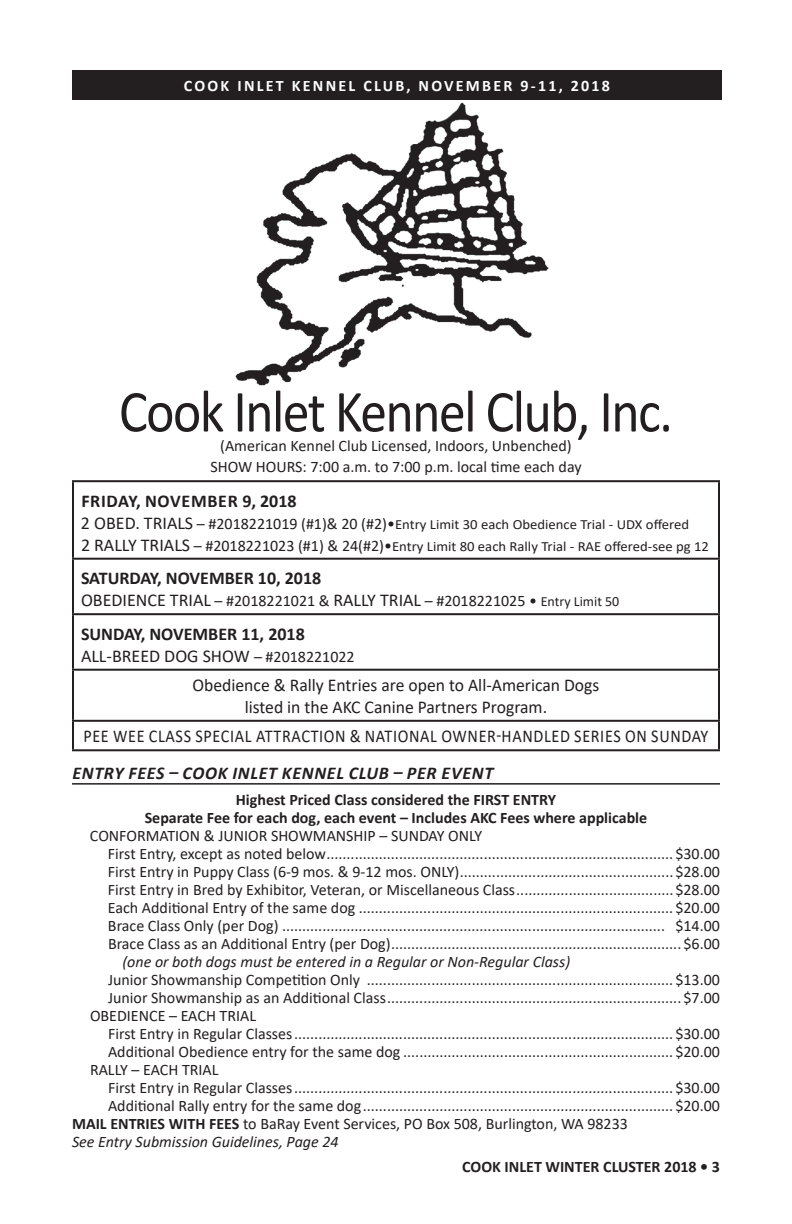
<style>
.page{position:relative;width:792px;height:1224px;background:#fff}
.page>*{position:absolute;margin:0;border:0;box-sizing:border-box;transform-origin:0 0}
.t1{font:60px "Calibri";letter-spacing:-.03em;color:#231f20;scale:.9 1}
.t2{font:18px/21.6px "Calibri";color:#231f20;text-align:center}
.t3{font:700 18px/22px "Calibri";color:#231f20}
.t4{font:18px "Calibri";letter-spacing:.04em;color:#231f20;scale:.9 1}
.t5{font:italic 700 18px "Calibri";letter-spacing:.04em;color:#231f20}
.t6{font:700 18px "Calibri";letter-spacing:.04em;color:#231f20}
.t7{font:16px/18px "Calibri";color:#231f20;text-align:center}
.t8{font:700 16px/18px "Calibri";color:#231f20;text-align:center}
.t9{font:italic 16px "Calibri";color:#231f20}
.t10{font:700 16px "Calibri";letter-spacing:.14em;color:#fff}
.t11{font:14px/22px "Calibri";color:#231f20;scale:1.05 1}
.s1{font-size:18px}
.s2{font-size:16px}
.s3{font-size:14px}
.s4{font-weight:400}
.s5{font-weight:400;font-size:16px}
.s6{font-weight:700}
</style>
<div class="page">
<hr style="left:72px;top:480px;width:648px;height:2px;background:#231f20">
<hr style="left:72px;top:482px;width:2px;height:76px;background:#231f20">
<hr style="left:718px;top:482px;width:2px;height:76px;background:#231f20">
<hr style="left:72px;top:558px;width:648px;height:2px;background:#231f20">
<hr style="left:72px;top:560px;width:2px;height:53px;background:#231f20">
<hr style="left:718px;top:560px;width:2px;height:53px;background:#231f20">
<hr style="left:72px;top:613px;width:648px;height:2px;background:#231f20">
<hr style="left:72px;top:615px;width:2px;height:54px;background:#231f20">
<hr style="left:718px;top:615px;width:2px;height:54px;background:#231f20">
<hr style="left:72px;top:669px;width:648px;height:2px;background:#231f20">
<hr style="left:72px;top:671px;width:2px;height:49px;background:#231f20">
<hr style="left:718px;top:671px;width:2px;height:49px;background:#231f20">
<hr style="left:72px;top:720px;width:648px;height:2px;background:#231f20">
<hr style="left:72px;top:722px;width:2px;height:27px;background:#231f20">
<hr style="left:718px;top:722px;width:2px;height:27px;background:#231f20">
<hr style="left:72px;top:749px;width:648px;height:2px;background:#231f20">
<img style="left:235px;top:103px;width:314px;height:283px">
<div style="left:73px;top:71px;width:648px;height:28px;background:#231f20"></div>
<hr style="left:72px;top:70px;width:650px;height:2px;background:#231f20">
<hr style="left:72px;top:72px;width:2px;height:26px;background:#231f20">
<hr style="left:720px;top:72px;width:2px;height:26px;background:#231f20">
<hr style="left:72px;top:98px;width:650px;height:2px;background:#231f20">
<hr style="left:72px;top:783px;width:648px;height:2px;background:#231f20">
<p class="t10" style="left:184px;top:74px;width:428px">COOK INLET KENNEL CLUB, NOVEMBER 9-11, 2018</p>
<h1 class="t1" style="left:119px;top:370px;width:617px">Cook Inlet Kennel Club, Inc.</h1>
<p class="t7" style="left:210px;top:434px;width:373px;line-height:21.6px">(American Kennel Club Licensed, Indoors, Unbenched)<br>SHOW HOURS: 7:00 a.m. to 7:00 p.m. local time each day</p>
<p class="t6" style="left:81px;top:488px;width:217px">FRIDAY, NOVEMBER 9, 2018</p>
<p class="t11" style="left:81px;top:513px;width:600px"><span class="s1">2 OBED. TRIALS</span> <span class="s2">– #2018221019 (#1)&amp; 20 (#2)•</span>Entry Limit 30 each Obedience Trial - UDX offered<br><span class="s1">2 RALLY TRIALS</span> <span class="s2">– #2018221023 (#1) &amp; 24(#2)•</span>Entry Limit 80 each Rally Trial - RAE offered-see pg 12</p>
<p class="t3" style="left:81px;top:567px;width:242px">SATURDAY, NOVEMBER 10, 2018</p>
<p class="t7" style="left:81px;top:591px;width:540px"><span class="s1">OBEDIENCE TRIAL</span> – #2018221021 &amp; <span class="s1">RALLY TRIAL</span> – #2018221025 • <span class="s3">Entry Limit 50</span></p>
<p class="t3" style="left:81px;top:622px;width:275px">SUNDAY, NOVEMBER 11, 2018<br><span class="s4">ALL-BREED DOG SHOW</span> <span class="s5">– #2018221022</span></p>
<p class="t2" style="left:192px;top:674px;width:408px">Obedience &amp; Rally Entries are open to All-American Dogs listed in the AKC Canine Partners Program.</p>
<p class="t4" style="left:83px;top:724px;width:696px">PEE WEE CLASS SPECIAL ATTRACTION &amp; NATIONAL OWNER-HANDLED SERIES ON SUNDAY</p>
<p class="t5" style="left:72px;top:760px;width:422px">ENTRY FEES – COOK INLET KENNEL CLUB – PER EVENT</p>
<p class="t8" style="left:145px;top:791px;width:504px">Highest Priced Class considered the FIRST ENTRY<br>Separate Fee for each dog, each event – Includes AKC Fees where applicable</p>
<p class="t7" style="left:108px;top:826px;width:614px;text-align:left;text-indent:-18px">CONFORMATION &amp; JUNIOR SHOWMANSHIP – SUNDAY ONLY<br>First Entry, except as noted below...................................................................................... $30.00<br>First Entry in Puppy Class (6-9 mos. &amp; 9-12 mos. ONLY).....................................................$28.00<br>First Entry in Bred by Exhibitor, Veteran, or Miscellaneous Class.......................................$28.00<br>Each Additional Entry of the same dog .............................................................................. $20.00<br>Brace Class Only (per Dog) ............................................................................................... $14.00<br>Brace Class as an Additional Entry (per Dog)........................................................................ $6.00</p>
<p class="t9" style="left:122px;top:951px;width:449px">(one or both dogs must be entered in a Regular or Non-Regular Class)</p>
<p class="t7" style="left:108px;top:970px;width:614px">Junior Showmanship Competition Only ............................................................................ $13.00</p>
<p class="t7" style="left:108px;top:988px;width:613px">Junior Showmanship as an Additional Class......................................................................... $7.00</p>
<p class="t7" style="left:90px;top:1006px;width:168px">OBEDIENCE – EACH TRIAL</p>
<p class="t7" style="left:108px;top:1024px;width:613px">First Entry in Regular Classes.............................................................................................. $30.00</p>
<p class="t7" style="left:108px;top:1042px;width:613px">Additional Obedience entry for the same dog ................................................................... $20.00</p>
<p class="t7" style="left:90px;top:1060px;width:130px">RALLY – EACH TRIAL</p>
<p class="t7" style="left:108px;top:1078px;width:613px">First Entry in Regular Classes.............................................................................................. $30.00</p>
<p class="t7" style="left:108px;top:1096px;width:613px">Additional Rally entry for the same dog............................................................................. $20.00</p>
<p class="t7" style="left:72px;top:1114px;width:557px"><span class="s6">MAIL ENTRIES WITH FEES</span> to BaRay Event Services, PO Box 508, Burlington, WA 98233</p>
<p class="t9" style="left:72px;top:1131px;width:268px">See Entry Submission Guidelines, Page 24</p>
<p class="t8" style="left:462px;top:1157px;width:259px">COOK INLET WINTER CLUSTER 2018 • 3</p>
</div>
